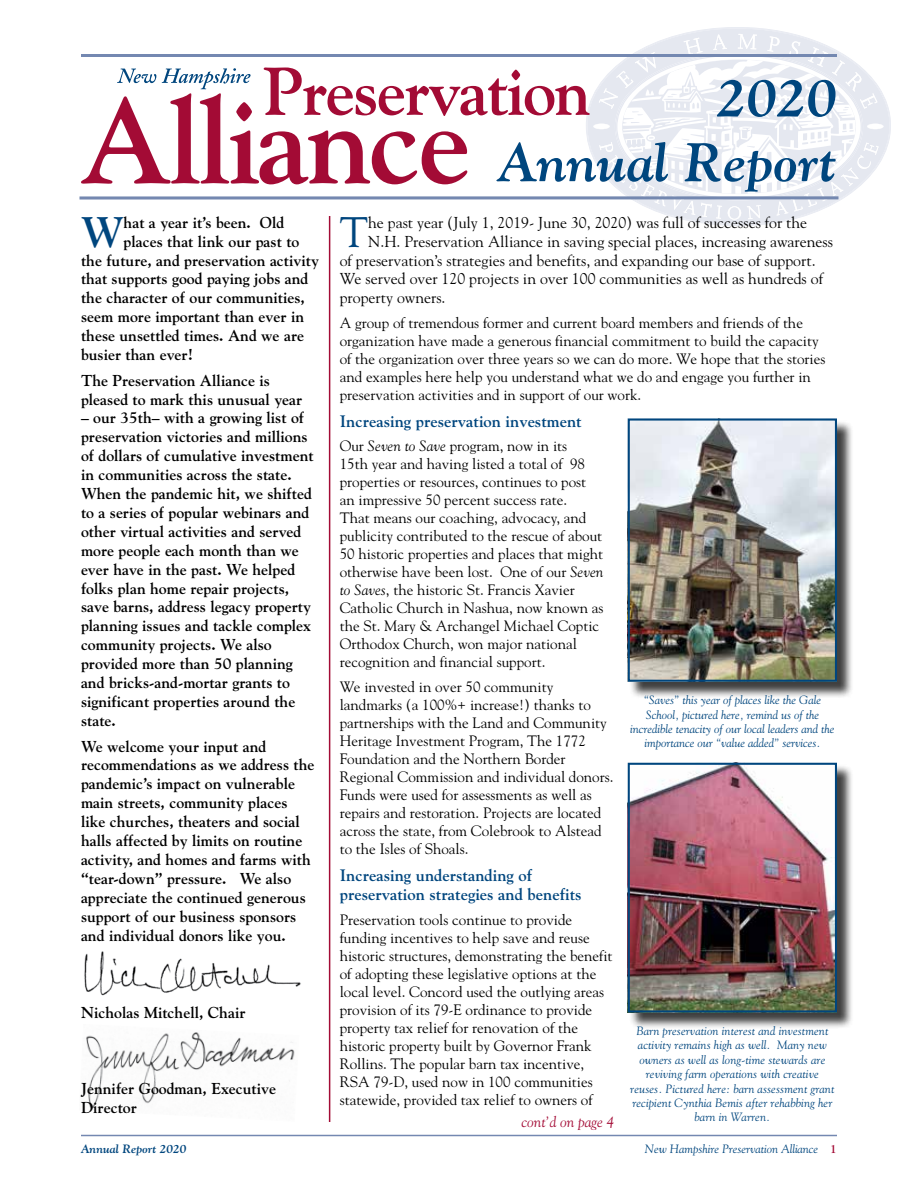
<style>
.page{position:relative;width:918px;height:1188px;background:#fff}
.page>*{position:absolute;margin:0;border:0;box-sizing:border-box;transform-origin:0 0}
.t1{font:italic 700 54px/64.8px "Goudy Std";color:#00467e;text-align:right}
.t2{font:42.6px "Goudy Std";color:#00467e}
.t3{font:700 42.6px "Goudy Std";color:#00467e}
.t4{font:700 16.5px/19.8px "Goudy Std";color:#00467e}
.t5{font:700 15.75px/18.9px "Goudy Std";color:#000}
.t6{font:15.75px "Goudy Std";color:#000}
.t7{font:15px/18px "Goudy Std";color:#000}
.t8{font:italic 15px "Goudy Std";color:#a30b35}
.t9{font:italic 12px/14.4px "Goudy Std";letter-spacing:.01em;color:#00467e;text-align:center}
.t10{font:italic 700 12px "Goudy Std";color:#00467e}
.s1{font-style:italic}
.s2{font-weight:700;font-style:normal;color:#a30b35}
</style>
<div class="page">
<svg style="left:682px;top:28px;width:208px;height:197px"></svg>
<hr style="left:81px;top:1135px;width:756px;height:1px;background:#7488b1">
<svg style="left:81px;top:34px;width:803px;height:186px"></svg>
<div style="left:629px;top:420px;width:225px;height:278px;background:#000;opacity:.75"></div>
<img style="left:628px;top:418px;width:209px;height:261px">
<div style="left:628px;top:419px;width:209px;height:263px;border:2px solid #00467e"></div>
<div style="left:629px;top:764px;width:225px;height:265px;background:#000;opacity:.75"></div>
<img style="left:631px;top:766px;width:203px;height:243px">
<div style="left:628px;top:763px;width:209px;height:249px;border:2px solid #00467e"></div>
<hr style="left:329px;top:216px;width:1px;height:906px;background:#a30b35">
<img style="left:86px;top:1032px;width:209px;height:77px">
<img style="left:84px;top:951px;width:217px;height:45px">
<h2 class="t3" style="left:81px;top:206px;width:44px">W</h2>
<p class="t5" style="left:124px;top:213px;width:162px">hat a year it’s been. Old</p>
<p class="t5" style="left:124px;top:232px;width:177px">places that link our past to</p>
<p class="t5" style="left:81px;top:251px;width:239px">the future, and preservation activity</p>
<p class="t5" style="left:81px;top:270px;width:229px">that supports good paying jobs and</p>
<p class="t5" style="left:81px;top:288px;width:225px">the character of our communities,</p>
<p class="t5" style="left:81px;top:307px;width:225px">seem more important than ever in</p>
<p class="t5" style="left:81px;top:326px;width:225px">these unsettled times. And we are</p>
<p class="t5" style="left:81px;top:345px;width:113px">busier than ever!</p>
<p class="t5" style="left:81px;top:371px;width:223px">The Preservation Alliance is pleased to mark this unusual year</p>
<p class="t5" style="left:81px;top:409px;width:234px">– our 35th– with a growing list of preservation victories and millions of dollars of cumulative investment in communities across the state.<br>When the pandemic hit, we shifted to a series of popular webinars and other virtual activities and served more people each month than we ever have in the past. We helped folks plan home repair projects, save barns, address legacy property planning issues and tackle complex community projects. We also provided more than 50 planning and bricks-and-mortar grants to significant properties around the state.</p>
<p class="t5" style="left:81px;top:737px;width:235px">We welcome your input and recommendations as we address the pandemic’s impact on vulnerable main streets, community places like churches, theaters and social halls affected by limits on routine activity, and homes and farms with “tear-down” pressure. We also appreciate the continued generous support of our business sponsors and individual donors like you.</p>
<p class="t5" style="left:81px;top:1003px;width:166px">Nicholas Mitchell, Chair</p>
<p class="t5" style="left:81px;top:1080px;width:197px">Jennifer Goodman, Executive<br>Director</p>
<h1 class="t1" style="left:498px;top:65px;width:341px">2020<br>Annual Report</h1>
<h2 class="t2" style="left:340px;top:205px;width:30px">T</h2>
<p class="t6" style="left:368px;top:213px;width:441px">he past year (July 1, 2019- June 30, 2020) was full of successes for the</p>
<p class="t6" style="left:368px;top:231px;width:466px">N.H. Preservation Alliance in saving special places, increasing awareness</p>
<p class="t6" style="left:340px;top:250px;width:477px">of preservation’s strategies and benefits, and expanding our base of support.</p>
<p class="t6" style="left:340px;top:269px;width:485px">We served over 120 projects in over 100 communities as well as hundreds of</p>
<p class="t6" style="left:340px;top:288px;width:107px">property owners.</p>
<p class="t7" style="left:340px;top:314px;width:487px">A group of tremendous former and current board members and friends of the organization have made a generous financial commitment to build the capacity of the organization over three years so we can do more. We hope that the stories and examples here help you understand what we do and engage you further in preservation activities and in support of our work.</p>
<p class="t4" style="left:340px;top:411px;width:243px">Increasing preservation investment</p>
<p class="t7" style="left:340px;top:437px;width:265px">Our <span class="s1">Seven to Save</span> program, now in its<br>15th year and having listed a total of 98 properties or resources, continues to post an impressive 50 percent success rate.<br>That means our coaching, advocacy, and publicity contributed to the rescue of about 50 historic properties and places that might otherwise have been lost. One of our <span class="s1">Seven to Saves</span>, the historic St. Francis Xavier Catholic Church in Nashua, now known as the St. Mary &amp; Archangel Michael Coptic Orthodox Church, won major national recognition and financial support.</p>
<p class="t7" style="left:340px;top:678px;width:275px">We invested in over 50 community landmarks (a 100%+ increase!) thanks to partnerships with the Land and Community Heritage Investment Program, The 1772<br>Foundation and the Northern Border Regional Commission and individual donors.<br>Funds were used for assessments as well as repairs and restoration. Projects are located across the state, from Colebrook to Alstead to the Isles of Shoals.</p>
<p class="t4" style="left:340px;top:865px;width:243px">Increasing understanding of preservation strategies and benefits</p>
<p class="t7" style="left:340px;top:911px;width:274px">Preservation tools continue to provide funding incentives to help save and reuse historic structures, demonstrating the benefit of adopting these legislative options at the local level. Concord used the outlying areas provision of its 79-E ordinance to provide property tax relief for renovation of the historic property built by Governor Frank Rollins. The popular barn tax incentive, RSA 79-D, used now in 100 communities statewide, provided tax relief to owners of</p>
<p class="t8" style="left:521px;top:1112px;width:94px">cont’d on page 4</p>
<p class="t9" style="left:630px;top:693px;width:206px">“Saves” this year of places like the Gale School, pictured here, remind us of the incredible tenacity of our local leaders and the importance our “value added” services.</p>
<p class="t9" style="left:630px;top:1024px;width:206px">Barn preservation interest and investment activity remains high as well. Many new owners as well as long-time stewards are reviving farm operations with creative reuses. Pictured here: barn assessment grant recipient Cynthia Bemis after rehabbing her barn in Warren.</p>
<p class="t10" style="left:81px;top:1141px;width:107px">Annual Report 2020</p>
<p class="t9" style="left:645px;top:1141px;width:194px">New Hampshire Preservation Alliance <span class="s2">1</span></p>
</div>
